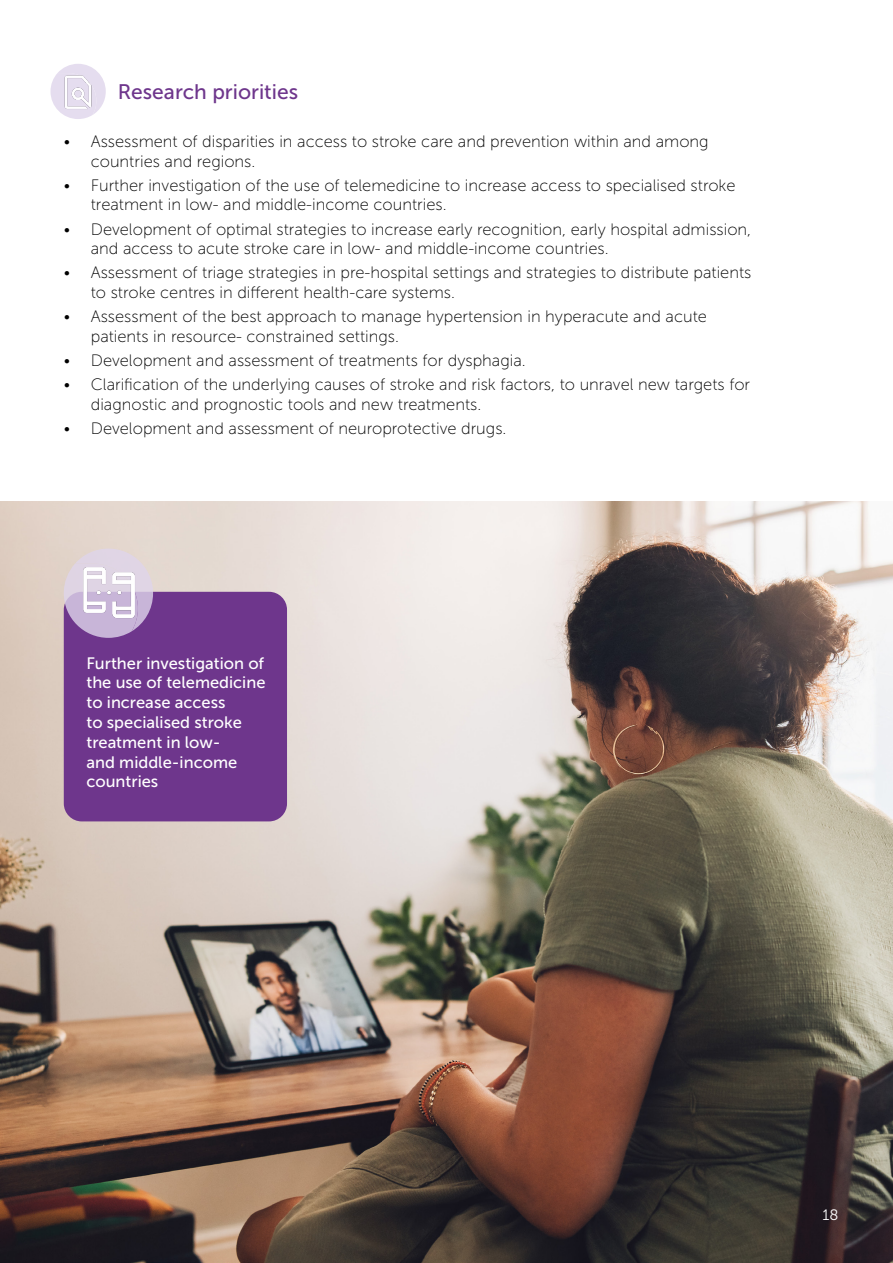
<style>
.page{position:relative;width:893px;height:1263px;background:#fff}
.page>*{position:absolute;margin:0;border:0;box-sizing:border-box;transform-origin:0 0}
.t1{font:21px "Museo Sans 500";color:#6e368c}
.t2{font:16.5px/19.8px "Museo Sans 100";color:#000}
.t3{font:16.5px/19.8px "Museo Sans 500";color:#fff}
.t4{font:15px "Museo Sans 300";color:#fff}
</style>
<div class="page">
<img style="left:0;top:502px;width:893px;height:761px">
<svg style="left:50px;top:64px;width:56px;height:55px"></svg>
<img style="left:58px;top:72px;width:40px;height:40px">
<div style="left:64px;top:592px;width:223px;height:229px;background:#6e368c;border-radius:18px"></div>
<svg style="left:64px;top:549px;width:89px;height:89px"></svg>
<img style="left:78px;top:562px;width:61px;height:61px">
<p class="t1" style="left:118px;top:80px;width:182px">Research priorities</p>
<p class="t2" style="left:91px;top:131px;width:619px;text-indent:-27px">• Assessment of disparities in access to stroke care and prevention within and among countries and regions.</p>
<p class="t2" style="left:91px;top:175px;width:646px;text-indent:-27px">• Further investigation of the use of telemedicine to increase access to specialised stroke treatment in low- and middle-income countries.</p>
<p class="t2" style="left:91px;top:219px;width:662px;text-indent:-27px">• Development of optimal strategies to increase early recognition, early hospital admission, and access to acute stroke care in low- and middle-income countries.</p>
<p class="t2" style="left:91px;top:263px;width:662px;text-indent:-27px">• Assessment of triage strategies in pre-hospital settings and strategies to distribute patients to stroke centres in different health-care systems.</p>
<p class="t2" style="left:91px;top:307px;width:618px;text-indent:-27px">• Assessment of the best approach to manage hypertension in hyperacute and acute patients in resource- constrained settings.</p>
<p class="t2" style="left:64px;top:351px;width:464px">• Development and assessment of treatments for dysphagia.</p>
<p class="t2" style="left:91px;top:375px;width:661px;text-indent:-27px">• Clarification of the underlying causes of stroke and risk factors, to unravel new targets for diagnostic and prognostic tools and new treatments.</p>
<p class="t2" style="left:64px;top:419px;width:444px">• Development and assessment of neuroprotective drugs.</p>
<p class="t3" style="left:86px;top:653px;width:181px">Further investigation of the use of telemedicine to increase access<br>to specialised stroke treatment in low-<br>and middle-income countries</p>
<p class="t4" style="left:823px;top:1207px;width:18px">18</p>
</div>
